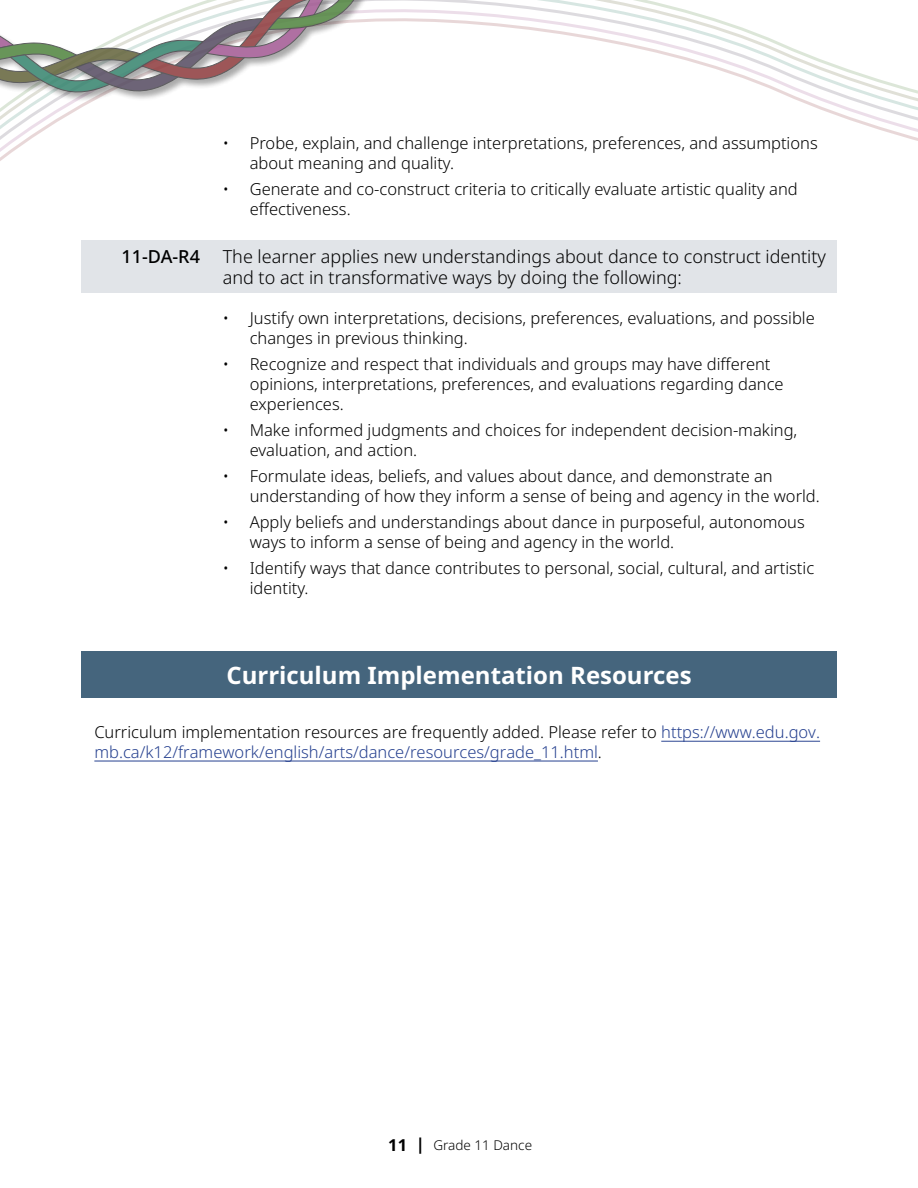
<style>
.page{position:relative;width:918px;height:1188px;background:#fff}
.page>*{position:absolute;margin:0;border:0;box-sizing:border-box;transform-origin:0 0}
.H2_White{font:700 24px "Noto Sans";color:#fff}
.GLO_arts{font:300 18px/21.6px "Noto Sans";color:#000}
.GLO_arts-2{font:500 18px "Noto Sans";color:#000}
.t1{font:300 16.5px/19.8px "Noto Sans";color:#000}
.Paragraph{font:300 16.5px/19.8px "Noto Sans";color:#25408f}
.t2{font:300 13.5px "Noto Sans";color:#000}
.s1{color:#000}
.s2{font-weight:700;font-size:16.5px}
</style>
<div class="page">
<svg style="left:0;top:0;width:918px;height:161px"></svg>
<div style="left:0;top:0;width:515px;height:102px;background:#000;opacity:.4"></div>
<svg style="left:0;top:0;width:407px;height:96px"></svg>
<div style="left:81px;top:240px;width:756px;height:53px;background:#e1e4e8"></div>
<div style="left:81px;top:651px;width:756px;height:46px;background:#45657d"></div>
<hr style="left:661px;top:741px;width:159px;height:1px;background:#25408f">
<hr style="left:94px;top:761px;width:504px;height:1px;background:#25408f">
<p class="t1" style="left:250px;top:134px;width:569px;text-indent:-27px">• Probe, explain, and challenge interpretations, preferences, and assumptions about meaning and quality.</p>
<p class="t1" style="left:250px;top:180px;width:549px;text-indent:-27px">• Generate and co-construct criteria to critically evaluate artistic quality and effectiveness.</p>
<h4 class="GLO_arts-2" style="left:122px;top:244px;width:80px">11-DA-R4</h4>
<h4 class="GLO_arts" style="left:223px;top:246px;width:605px">The learner applies new understandings about dance to construct identity and to act in transformative ways by doing the following:</h4>
<p class="t1" style="left:250px;top:309px;width:567px;text-indent:-27px">• Justify own interpretations, decisions, preferences, evaluations, and possible changes in previous thinking.</p>
<p class="t1" style="left:250px;top:355px;width:536px;text-indent:-27px">• Recognize and respect that individuals and groups may have different opinions, interpretations, preferences, and evaluations regarding dance experiences.</p>
<p class="t1" style="left:250px;top:421px;width:549px;text-indent:-27px">• Make informed judgments and choices for independent decision-making, evaluation, and action.</p>
<p class="t1" style="left:250px;top:467px;width:572px;text-indent:-27px">• Formulate ideas, beliefs, and values about dance, and demonstrate an understanding of how they inform a sense of being and agency in the world.</p>
<p class="t1" style="left:250px;top:513px;width:557px;text-indent:-27px">• Apply beliefs and understandings about dance in purposeful, autonomous ways to inform a sense of being and agency in the world.</p>
<p class="t1" style="left:250px;top:559px;width:566px;text-indent:-27px">• Identify ways that dance contributes to personal, social, cultural, and artistic identity.</p>
<h2 class="H2_White" style="left:226px;top:658px;width:467px">Curriculum Implementation Resources</h2>
<p class="Paragraph" style="left:94px;top:723px;width:727px"><span class="s1">Curriculum implementation resources are frequently added. Please refer to</span> https://www.edu.gov. mb.ca/k12/framework/english/arts/dance/resources/grade_11.html<span class="s1">.</span></p>
<p class="t2" style="left:388px;top:1135px;width:145px"><span class="s2">11 |</span> Grade 11 Dance</p>
</div>
